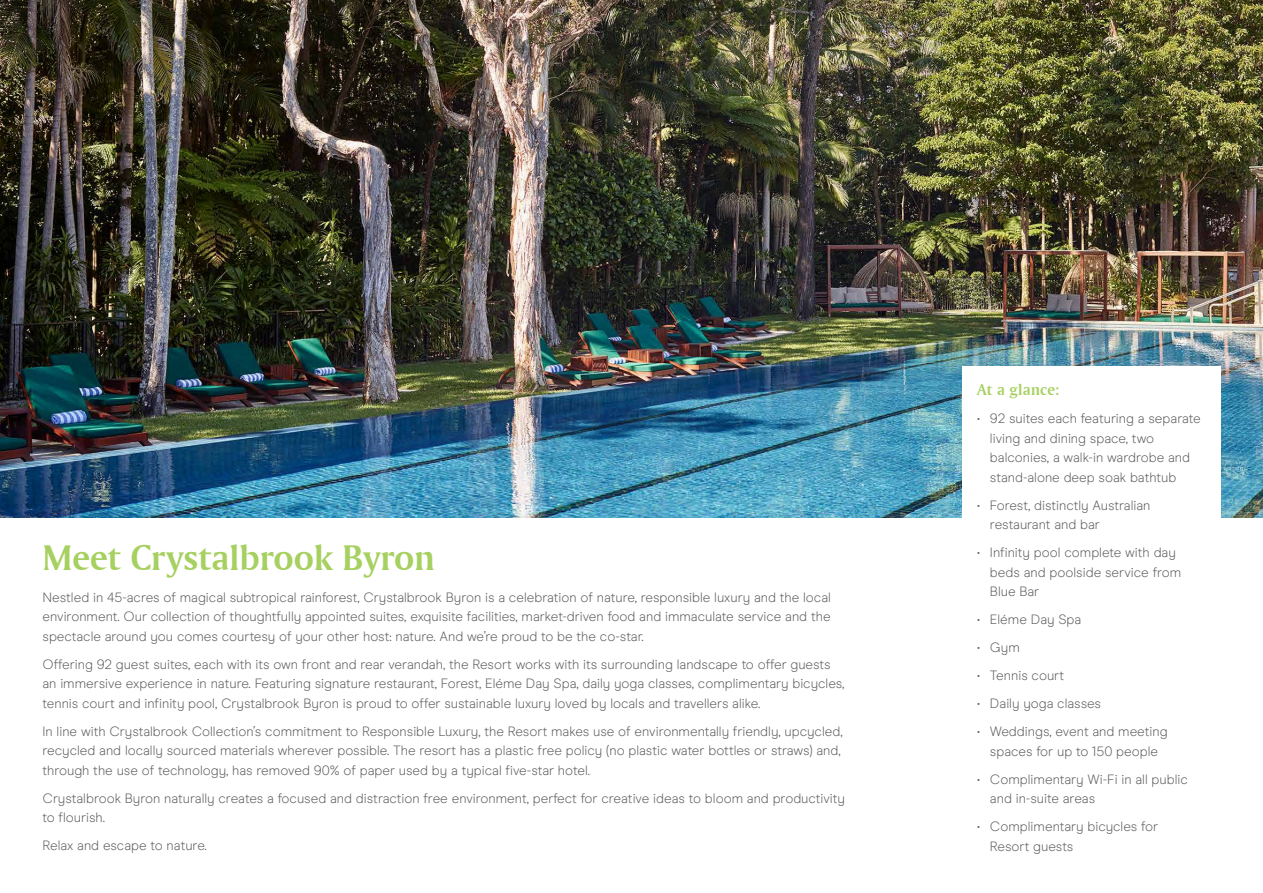
<style>
.page{position:relative;width:1263px;height:893px;background:#fff}
.page>*{position:absolute;margin:0;border:0;box-sizing:border-box;transform-origin:0 0}
.t1{font:37.5px "Amerigo BT Bold A";color:#a6d05f}
.t2{font:16.5px "Amerigo BT Bold A";letter-spacing:.01em;color:#a6d05f}
.t3{font:300 13.5px/19.5px "Modern Era";color:#5b5e5b}
</style>
<div class="page">
<img style="left:0;top:0;width:1263px;height:517px">
<div style="left:962px;top:367px;width:258px;height:526px;background:#fff"></div>
<h1 class="t1" style="left:43px;top:534px;width:394px">Meet Crystalbrook Byron</h1>
<p class="t3" style="left:43px;top:587px;width:790px;text-align:justify">Nestled in 45-acres of magical subtropical rainforest, Crystalbrook Byron is a celebration of nature, responsible luxury and the local environment. Our collection of thoughtfully appointed suites, exquisite facilities, market‑driven food and immaculate service and the spectacle around you comes courtesy of your other host: nature. And we’re proud to be the co-star.</p>
<p class="t3" style="left:43px;top:654px;width:803px">Offering 92 guest suites, each with its own front and rear verandah, the Resort works with its surrounding landscape to offer guests an immersive experience in nature. Featuring signature restaurant, Forest, Eléme Day Spa, daily yoga classes, complimentary bicycles, tennis court and infinity pool, Crystalbrook Byron is proud to offer sustainable luxury loved by locals and travellers alike.</p>
<p class="t3" style="left:43px;top:721px;width:802px">In line with Crystalbrook Collection’s commitment to Responsible Luxury, the Resort makes use of environmentally friendly, upcycled, recycled and locally sourced materials wherever possible. The resort has a plastic free policy (no plastic water bottles or straws) and, through the use of technology, has removed 90% of paper used by a typical five-star hotel.</p>
<p class="t3" style="left:43px;top:788px;width:804px">Crystalbrook Byron naturally creates a focused and distraction free environment, perfect for creative ideas to bloom and productivity to flourish.</p>
<p class="t3" style="left:43px;top:836px;width:166px">Relax and escape to nature.</p>
<p class="t2" style="left:977px;top:379px;width:84px">At a glance:</p>
<p class="t3" style="left:990px;top:409px;width:212px;text-indent:-13px">• 92 suites each featuring a separate living and dining space, two balconies, a walk-in wardrobe and stand-alone deep soak bathtub</p>
<p class="t3" style="left:990px;top:495px;width:162px;text-indent:-13px">• Forest, distinctly Australian restaurant and bar</p>
<p class="t3" style="left:990px;top:543px;width:193px;text-indent:-13px">• Infinity pool complete with day beds and poolside service from<br>Blue Bar</p>
<p class="t3" style="left:977px;top:610px;width:106px">• Eléme Day Spa</p>
<p class="t3" style="left:977px;top:638px;width:44px">• Gym</p>
<p class="t3" style="left:977px;top:666px;width:89px">• Tennis court</p>
<p class="t3" style="left:977px;top:694px;width:125px">• Daily yoga classes</p>
<p class="t3" style="left:977px;top:722px;width:192px;text-align:center">• Weddings, event and meeting spaces for up to 150 people</p>
<p class="t3" style="left:990px;top:769px;width:199px;text-indent:-13px">• Complimentary Wi-Fi in all public and in‑suite areas</p>
<p class="t3" style="left:990px;top:817px;width:170px;text-indent:-13px">• Complimentary bicycles for<br>Resort guests</p>
</div>
